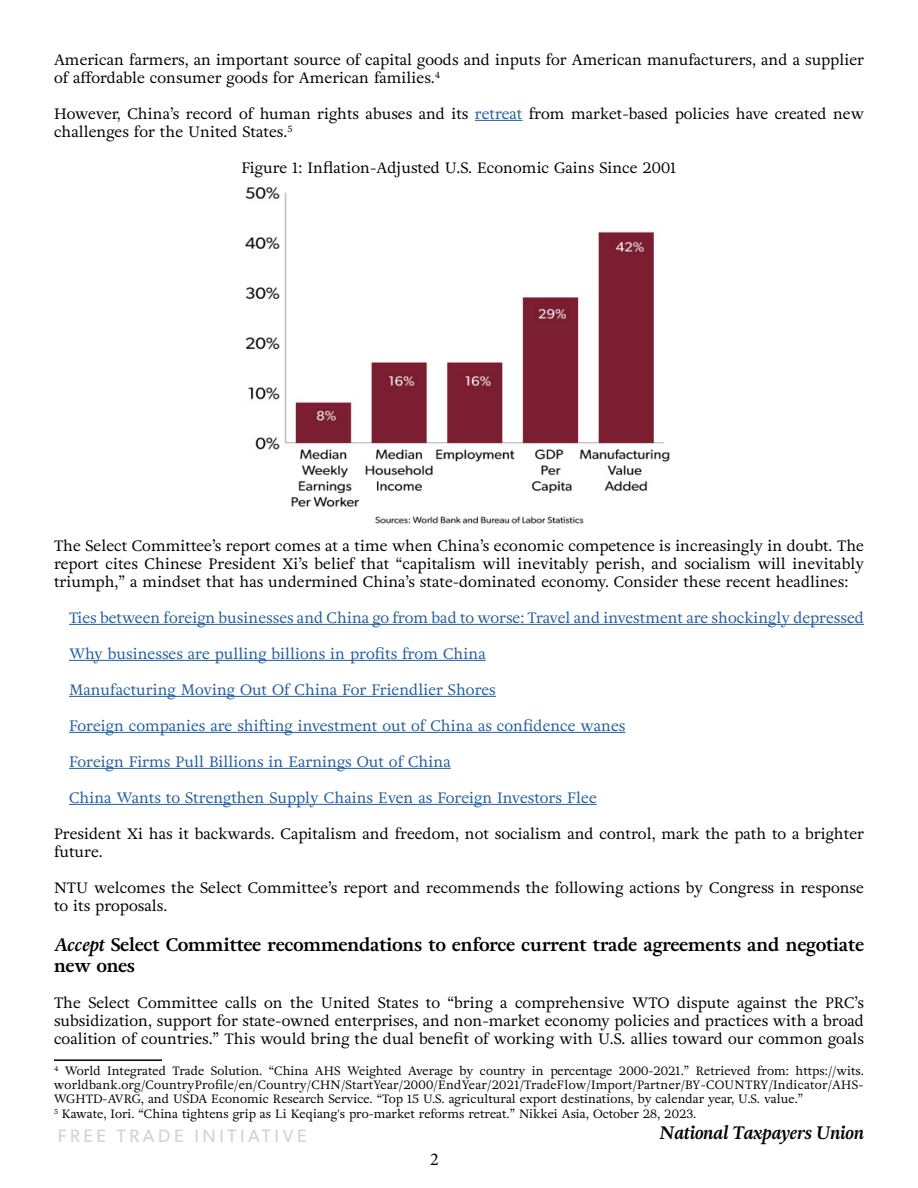
<style>
.page{position:relative;width:918px;height:1188px;background:#fff}
.page>*{position:absolute;margin:0;border:0;box-sizing:border-box;transform-origin:0 0}
.t1{font:700 18px/21.6px "Adriane Text";color:#000}
.t2{font:italic 700 18px "Adriane Text";color:#000}
.t3{font:18px "Gibson";letter-spacing:.2em;color:#d1d3d4}
.t4{font:18px "Minion Pro";color:#000}
.t5{font:15px/18px "Adriane Text";color:#000}
.t6{font:15px "Adriane Text";color:#215e9e}
.t7{font:12px/14.4px "Adriane Text";color:#000}
.s1{color:#215e9e}
.s2{font-style:italic}
</style>
<div class="page">
<hr style="left:475px;top:120px;width:48px;height:1px;background:#215e9e">
<hr style="left:69px;top:624px;width:795px;height:1px;background:#215e9e">
<hr style="left:69px;top:660px;width:417px;height:1px;background:#215e9e">
<hr style="left:69px;top:696px;width:427px;height:1px;background:#215e9e">
<hr style="left:69px;top:732px;width:557px;height:1px;background:#215e9e">
<hr style="left:69px;top:768px;width:382px;height:1px;background:#215e9e">
<hr style="left:69px;top:804px;width:528px;height:1px;background:#215e9e">
<hr style="left:54px;top:1059px;width:108px;height:2px;background:#000">
<img style="left:245px;top:187px;width:425px;height:337px">
<p class="t5" style="left:54px;top:51px;width:812px">American farmers, an important source of capital goods and inputs for American manufacturers, and a supplier of affordable consumer goods for American families.<sup>4</sup></p>
<p class="t5" style="left:54px;top:105px;width:811px">However, China’s record of human rights abuses and its <span class="s1">retreat</span> from market-based policies have created new challenges for the United States.<sup>5</sup></p>
<p class="t5" style="left:241px;top:159px;width:437px">Figure 1: Inflation-Adjusted U.S. Economic Gains Since 2001</p>
<p class="t5" style="left:54px;top:537px;width:812px;text-align:justify">The Select Committee’s report comes at a time when China’s economic competence is increasingly in doubt. The report cites Chinese President Xi’s belief that “capitalism will inevitably perish, and socialism will inevitably triumph,” a mindset that has undermined China’s state-dominated economy. Consider these recent headlines:</p>
<p class="t6" style="left:69px;top:608px;width:797px">Ties between foreign businesses and China go from bad to worse: Travel and investment are shockingly depressed</p>
<p class="t6" style="left:69px;top:644px;width:418px">Why businesses are pulling billions in profits from China</p>
<p class="t6" style="left:69px;top:680px;width:428px">Manufacturing Moving Out Of China For Friendlier Shores</p>
<p class="t6" style="left:69px;top:716px;width:558px">Foreign companies are shifting investment out of China as confidence wanes</p>
<p class="t6" style="left:69px;top:752px;width:383px">Foreign Firms Pull Billions in Earnings Out of China</p>
<p class="t6" style="left:69px;top:788px;width:529px">China Wants to Strengthen Supply Chains Even as Foreign Investors Flee</p>
<p class="t5" style="left:54px;top:825px;width:812px">President Xi has it backwards. Capitalism and freedom, not socialism and control, mark the path to a brighter future.</p>
<p class="t5" style="left:54px;top:879px;width:812px">NTU welcomes the Select Committee’s report and recommends the following actions by Congress in response to its proposals.</p>
<p class="t1" style="left:54px;top:934px;width:812px"><span class="s2">Accept</span> Select Committee recommendations to enforce current trade agreements and negotiate new ones</p>
<p class="t5" style="left:54px;top:994px;width:812px;text-align:justify">The Select Committee calls on the United States to “bring a comprehensive WTO dispute against the PRC’s subsidization, support for state-owned enterprises, and non-market economy policies and practices with a broad coalition of countries.” This would bring the dual benefit of working with U.S. allies toward our common goals</p>
<p class="t7" style="left:54px;top:1063px;width:812px"><sup>4</sup> World Integrated Trade Solution. “China AHS Weighted Average by country in percentage 2000-2021.” Retrieved from: https://wits. worldbank.org/CountryProfile/en/Country/CHN/StartYear/2000/EndYear/2021/TradeFlow/Import/Partner/BY-COUNTRY/Indicator/AHS-WGHTD-AVRG, and USDA Economic Research Service. “Top 15 U.S. agricultural export destinations, by calendar year, U.S. value.”<br><sup>5</sup> Kawate, Iori. “China tightens grip as Li Keqiang's pro-market reforms retreat.” Nikkei Asia, October 28, 2023.</p>
<p class="t3" style="left:58px;top:1125px;width:250px">FREE TRADE INITIATIVE</p>
<p class="t4" style="left:430px;top:1147px;width:10px">2</p>
<p class="t2" style="left:660px;top:1120px;width:206px">National Taxpayers Union</p>
</div>
